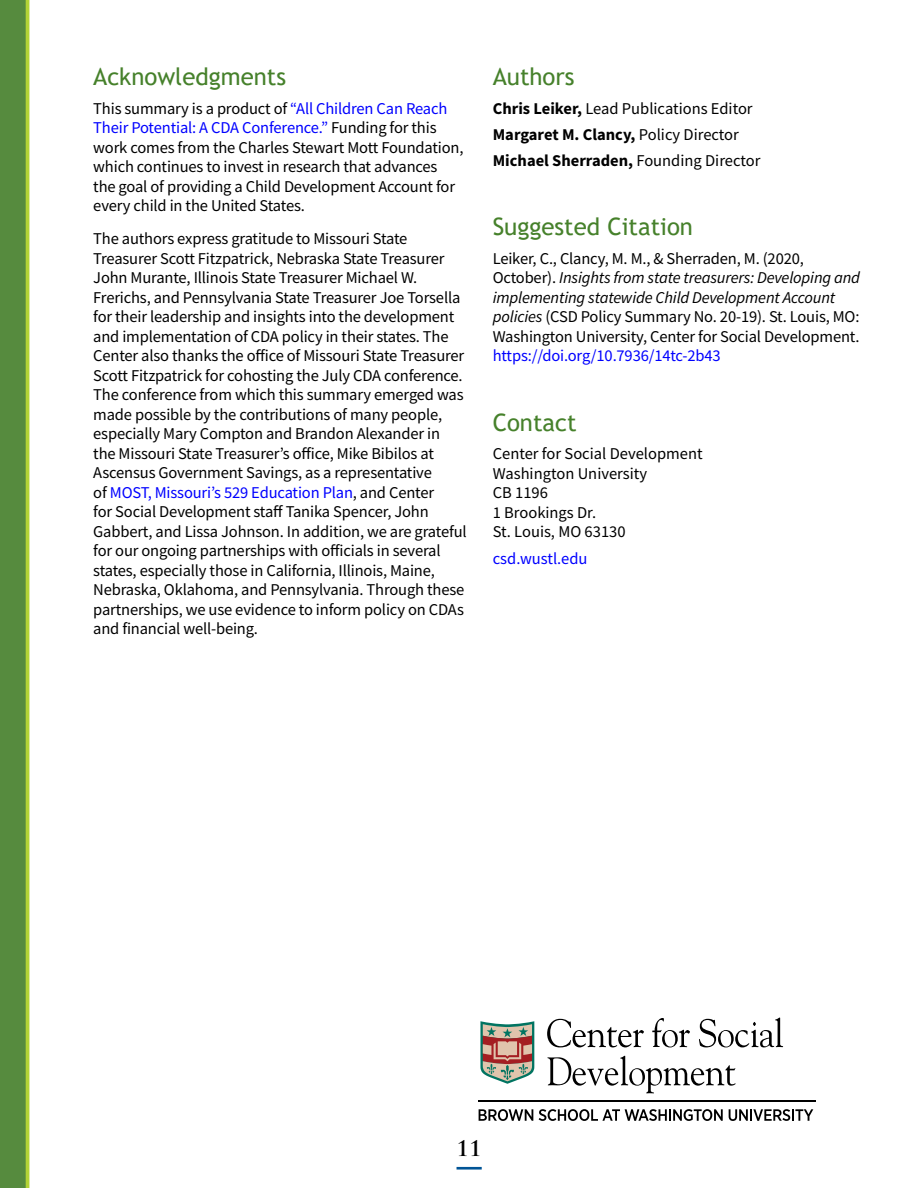
<style>
.page{position:relative;width:918px;height:1188px;background:#fff}
.page>*{position:absolute;margin:0;border:0;box-sizing:border-box;transform-origin:0 0}
.Heading_1{font:24px "Trebuchet MS";color:#46812b}
.t1{font:700 21px "Trajan Pro";color:#000}
.Body_Copy{font:16.5px/19.5px "Source Sans Pro";letter-spacing:-.01em;color:#000}
.Body_Copy-2{font:700 16.5px "Source Sans Pro";color:#000}
.Body_Copy-3{font:16.5px "Source Sans Pro";color:#00f}
.s1{color:#00f}
.s2{font-weight:700}
.s3{font-weight:400}
.s4{font-style:italic}
</style>
<div class="page">
<hr style="left:457px;top:1167px;width:25px;height:3px;background:#005496">
<div style="left:0;top:0;width:28px;height:1188px;background:#568b3e"></div>
<hr style="left:26px;top:0;width:3px;height:1188px;background:#b3d336">
<hr style="left:478px;top:1100px;width:337px;height:2px;background:#000">
<svg style="left:479px;top:1109px;width:54px;height:12px"></svg>
<svg style="left:539px;top:1109px;width:184px;height:12px"></svg>
<svg style="left:729px;top:1109px;width:84px;height:12px"></svg>
<svg style="left:547px;top:1019px;width:97px;height:28px"></svg>
<svg style="left:652px;top:1018px;width:38px;height:29px"></svg>
<svg style="left:699px;top:1018px;width:84px;height:29px"></svg>
<svg style="left:547px;top:1056px;width:189px;height:37px"></svg>
<svg style="left:480px;top:1021px;width:55px;height:63px;background:#aa9a8c"></svg>
<p class="Heading_1" style="left:93px;top:62px;width:194px">Acknowledgments</p>
<p class="Body_Copy" style="left:93px;top:98px;width:372px">This summary is a product of <span class="s1">“All Children Can Reach Their Potential: A CDA Conference.”</span> Funding for this work comes from the Charles Stewart Mott Foundation, which continues to invest in research that advances the goal of providing a Child Development Account for every child in the United States.</p>
<p class="Body_Copy" style="left:93px;top:229px;width:375px">The authors express gratitude to Missouri State Treasurer Scott Fitzpatrick, Nebraska State Treasurer John Murante, Illinois State Treasurer Michael W.<br>Frerichs, and Pennsylvania State Treasurer Joe Torsella for their leadership and insights into the development and implementation of CDA policy in their states. The Center also thanks the office of Missouri State Treasurer Scott Fitzpatrick for cohosting the July CDA conference.<br>The conference from which this summary emerged was made possible by the contributions of many people, especially Mary Compton and Brandon Alexander in<br>the Missouri State Treasurer’s office, Mike Bibilos at Ascensus Government Savings, as a representative<br>of <span class="s1">MOST, Missouri’s 529 Education Plan</span>, and Center<br>for Social Development staff Tanika Spencer, John Gabbert, and Lissa Johnson. In addition, we are grateful for our ongoing partnerships with officials in several states, especially those in California, Illinois, Maine, Nebraska, Oklahoma, and Pennsylvania. Through these partnerships, we use evidence to inform policy on CDAs and financial well-being.</p>
<p class="Heading_1" style="left:493px;top:62px;width:83px">Authors</p>
<p class="Body_Copy" style="left:493px;top:98px;width:261px"><span class="s2">Chris Leiker,</span> Lead Publications Editor</p>
<p class="Body_Copy-2" style="left:493px;top:123px;width:248px">Margaret M. Clancy, <span class="s3">Policy Director</span></p>
<p class="Body_Copy-2" style="left:493px;top:150px;width:269px">Michael Sherraden, <span class="s3">Founding Director</span></p>
<p class="Heading_1" style="left:493px;top:212px;width:202px">Suggested Citation</p>
<p class="Body_Copy" style="left:493px;top:249px;width:369px">Leiker, C., Clancy, M. M., &amp; Sherraden, M. (2020, October). <span class="s4">Insights from state treasurers: Developing and implementing statewide Child Development Account policies</span> (CSD Policy Summary No. 20-19). St. Louis, MO:<br>Washington University, Center for Social Development. <span class="s1">https://doi.org/10.7936/14tc-2b43</span></p>
<p class="Heading_1" style="left:493px;top:407px;width:85px">Contact</p>
<p class="Body_Copy" style="left:493px;top:444px;width:211px">Center for Social Development</p>
<p class="Body_Copy" style="left:493px;top:463px;width:156px">Washington University</p>
<p class="Body_Copy" style="left:493px;top:483px;width:57px">CB 1196</p>
<p class="Body_Copy" style="left:493px;top:502px;width:105px">1 Brookings Dr.</p>
<p class="Body_Copy" style="left:493px;top:522px;width:134px">St. Louis, MO 63130</p>
<p class="Body_Copy-3" style="left:493px;top:548px;width:96px">csd.wustl.edu</p>
<p class="t1" style="left:457px;top:1136px;width:27px">11</p>
</div>
